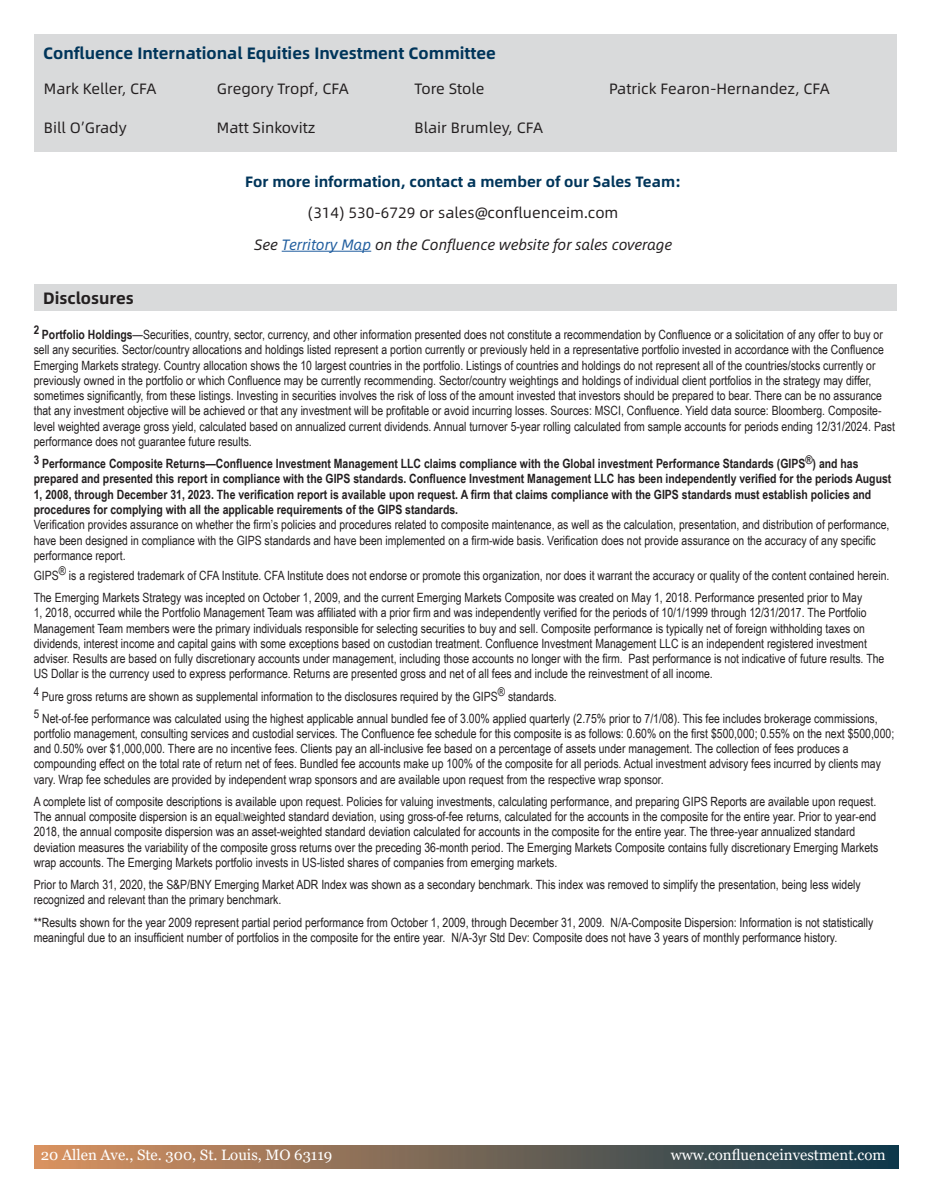
<style>
.page{position:relative;width:932px;height:1202px;background:#fff}
.page>*{position:absolute;margin:0;border:0;box-sizing:border-box;transform-origin:0 0}
.t1{font:700 16.5px "Alibaba Sans";color:#00355a}
.t2{font:700 16.5px "Alibaba Sans";color:#231f20}
.t3{font:15px "Alibaba Sans";color:#231f20}
.t4{font:15px "Georgia";color:#fff}
.t5{font:italic 15px "Alibaba Sans";color:#231f20}
.t6{font:700 15px "Alibaba Sans";color:#00355a}
.t7{font:12.75px/15.3px "Arial Narrow";color:#231f20}
.t8{font:700 12.75px/15.3px "Arial Narrow";color:#231f20}
.s1{color:#215e9f}
.s2{font-weight:700}
</style>
<div class="page">
<img style="left:34px;top:1145px;width:864px;height:23px">
<div style="left:34px;top:34px;width:863px;height:117px;background:#d9dadb"></div>
<hr style="left:282px;top:251px;width:89px;height:1px;background:#215e9f">
<div style="left:34px;top:284px;width:863px;height:26px;background:#d9dadb"></div>
<p class="t1" style="left:43px;top:40px;width:454px">Confluence International Equities Investment Committee</p>
<p class="t3" style="left:44px;top:78px;width:114px">Mark Keller, CFA</p>
<p class="t3" style="left:217px;top:78px;width:133px">Gregory Tropf, CFA</p>
<p class="t3" style="left:414px;top:78px;width:71px">Tore Stole</p>
<p class="t3" style="left:609px;top:78px;width:222px">Patrick Fearon-Hernandez, CFA</p>
<p class="t3" style="left:44px;top:117px;width:84px">Bill O’Grady</p>
<p class="t3" style="left:217px;top:117px;width:100px">Matt Sinkovitz</p>
<p class="t3" style="left:414px;top:117px;width:130px">Blair Brumley, CFA</p>
<p class="t6" style="left:245px;top:169px;width:437px">For more information, contact a member of our Sales Team:</p>
<p class="t3" style="left:308px;top:202px;width:312px">(314) 530-6729 or sales@confluenceim.com</p>
<p class="t5" style="left:254px;top:233px;width:419px">See <span class="s1">Territory Map</span> on the Confluence website for sales coverage</p>
<p class="t2" style="left:43px;top:285px;width:92px">Disclosures</p>
<p class="t7" style="left:34px;top:326px;width:862px"><sup>2</sup> <span class="s2">Portfolio Holdings</span>—Securities, country, sector, currency, and other information presented does not constitute a recommendation by Confluence or a solicitation of any offer to buy or sell any securities. Sector/country allocations and holdings listed represent a portion currently or previously held in a representative portfolio invested in accordance with the Confluence Emerging Markets strategy. Country allocation shows the 10 largest countries in the portfolio. Listings of countries and holdings do not represent all of the countries/stocks currently or previously owned in the portfolio or which Confluence may be currently recommending. Sector/country weightings and holdings of individual client portfolios in the strategy may differ, sometimes significantly, from these listings. Investing in securities involves the risk of loss of the amount invested that investors should be prepared to bear. There can be no assurance that any investment objective will be achieved or that any investment will be profitable or avoid incurring losses. Sources: MSCI, Confluence. Yield data source: Bloomberg. Composite&shy;level weighted average gross yield, calculated based on annualized current dividends. Annual turnover 5-year rolling calculated from sample accounts for periods ending 12/31/2024. Past performance does not guarantee future results.</p>
<p class="t8" style="left:34px;top:455px;width:859px"><sup>3</sup> Performance Composite Returns—Confluence Investment Management LLC claims compliance with the Global investment Performance Standards (GIPS<sup>®</sup>) and has prepared and presented this report in compliance with the GIPS standards. Confluence Investment Management LLC has been independently verified for the periods August 1, 2008, through December 31, 2023. The verification report is available upon request. A firm that claims compliance with the GIPS standards must establish policies and procedures for complying with all the applicable requirements of the GIPS standards.</p>
<p class="t7" style="left:34px;top:517px;width:857px">Verification provides assurance on whether the firm’s policies and procedures related to composite maintenance, as well as the calculation, presentation, and distribution of performance, have been designed in compliance with the GIPS standards and have been implemented on a firm-wide basis. Verification does not provide assurance on the accuracy of any specific performance report.</p>
<p class="t7" style="left:34px;top:567px;width:857px">GIPS<sup>®</sup> is a registered trademark of CFA Institute. CFA Institute does not endorse or promote this organization, nor does it warrant the accuracy or quality of the content contained herein.</p>
<p class="t7" style="left:34px;top:589px;width:852px">The Emerging Markets Strategy was incepted on October 1, 2009, and the current Emerging Markets Composite was created on May 1, 2018. Performance presented prior to May<br>1, 2018, occurred while the Portfolio Management Team was affiliated with a prior firm and was independently verified for the periods of 10/1/1999 through 12/31/2017. The Portfolio Management Team members were the primary individuals responsible for selecting securities to buy and sell. Composite performance is typically net of foreign withholding taxes on dividends, interest income and capital gains with some exceptions based on custodian treatment. Confluence Investment Management LLC is an independent registered investment adviser. Results are based on fully discretionary accounts under management, including those accounts no longer with the firm. Past performance is not indicative of future results. The US Dollar is the currency used to express performance. Returns are presented gross and net of all fees and include the reinvestment of all income.</p>
<p class="t7" style="left:34px;top:688px;width:524px"><sup>4</sup> Pure gross returns are shown as supplemental information to the disclosures required by the GIPS<sup>®</sup> standards.</p>
<p class="t7" style="left:34px;top:710px;width:862px"><sup>5</sup> Net-of-fee performance was calculated using the highest applicable annual bundled fee of 3.00% applied quarterly (2.75% prior to 7/1/08). This fee includes brokerage commissions, portfolio management, consulting services and custodial services. The Confluence fee schedule for this composite is as follows: 0.60% on the first $500,000; 0.55% on the next $500,000; and 0.50% over $1,000,000. There are no incentive fees. Clients pay an all-inclusive fee based on a percentage of assets under management. The collection of fees produces a compounding effect on the total rate of return net of fees. Bundled fee accounts make up 100% of the composite for all periods. Actual investment advisory fees incurred by clients may vary. Wrap fee schedules are provided by independent wrap sponsors and are available upon request from the respective wrap sponsor.</p>
<p class="t7" style="left:34px;top:793px;width:846px">A complete list of composite descriptions is available upon request. Policies for valuing investments, calculating performance, and preparing GIPS Reports are available upon request.<br>The annual composite dispersion is an equal‐weighted standard deviation, using gross-of-fee returns, calculated for the accounts in the composite for the entire year. Prior to year-end 2018, the annual composite dispersion was an asset-weighted standard deviation calculated for accounts in the composite for the entire year. The three-year annualized standard deviation measures the variability of the composite gross returns over the preceding 36-month period. The Emerging Markets Composite contains fully discretionary Emerging Markets wrap accounts. The Emerging Markets portfolio invests in US-listed shares of companies from emerging markets.</p>
<p class="t7" style="left:34px;top:876px;width:828px">Prior to March 31, 2020, the S&amp;P/BNY Emerging Market ADR Index was shown as a secondary benchmark. This index was removed to simplify the presentation, being less widely recognized and relevant than the primary benchmark.</p>
<p class="t7" style="left:34px;top:913px;width:841px">**Results shown for the year 2009 represent partial period performance from October 1, 2009, through December 31, 2009. N/A-Composite Dispersion: Information is not statistically meaningful due to an insufficient number of portfolios in the composite for the entire year. N/A-3yr Std Dev: Composite does not have 3 years of monthly performance history.</p>
<p class="t4" style="left:41px;top:1145px;width:293px">20 Allen Ave., Ste. 300, St. Louis, MO 63119</p>
<p class="t4" style="left:670px;top:1145px;width:216px">www.confluenceinvestment.com</p>
</div>
